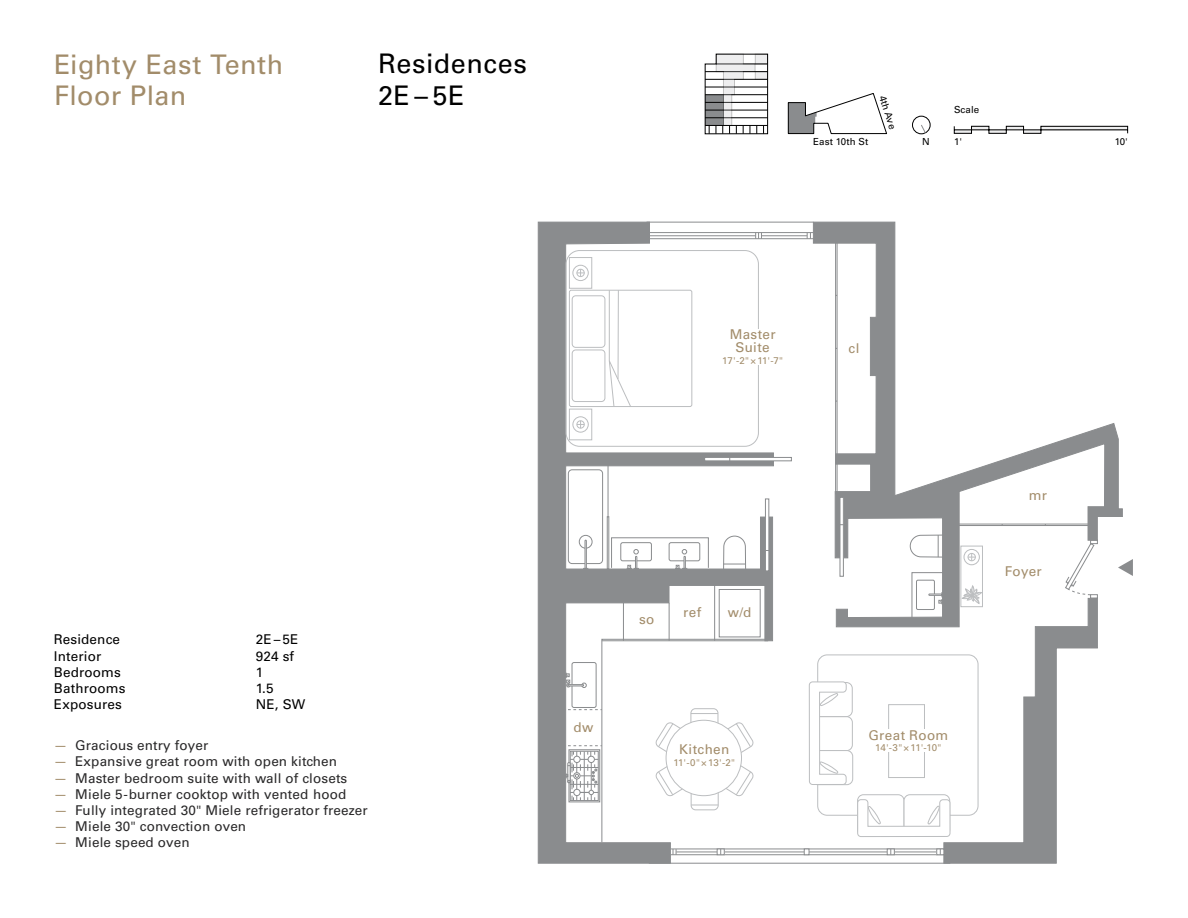
<style>
.page{position:relative;width:1188px;height:918px;background:#fff}
.page>*{position:absolute;margin:0;border:0;box-sizing:border-box;transform-origin:0 0}
.t1{font:27px/31.5px "Univers LT Std";letter-spacing:.015em;color:#a28c6a}
.t2{font:27px/31.5px "Univers LT Std";letter-spacing:.02em;color:#000}
.t3{font:13.5px "Univers LT Std";letter-spacing:.01em;color:#292829}
.t4{font:13.5px "Univers LT Std";letter-spacing:.01em;color:#000}
.t5{font:13.5px/13.5px "Univers LT Std";letter-spacing:.025em;color:#a28c6a;text-align:center}
.t6{font:9.75px "Univers LT Std";letter-spacing:-.015em;color:#a28c6a}
.t7{font:9.75px "Univers LT Std";letter-spacing:.01em;color:#000}
.s1{color:#a28d6b}
</style>
<div class="page">
<svg style="left:813px;top:221px;width:310px;height:407px"></svg>
<svg style="left:537px;top:221px;width:237px;height:643px"></svg>
<svg style="left:1118px;top:559px;width:15px;height:17px"></svg>
<hr style="left:623px;top:603px;width:1px;height:38px;background:#8a8c8e">
<hr style="left:669px;top:603px;width:1px;height:38px;background:#8a8c8e">
<hr style="left:714px;top:584px;width:1px;height:57px;background:#8a8c8e">
<div style="left:566px;top:250px;width:193px;height:197px;border:1px solid #bcbec0;border-radius:14px"></div>
<div style="left:569px;top:290px;width:123px;height:117px;border:1px solid #bcbec0;border-radius:2px"></div>
<svg style="left:608px;top:289px;width:24px;height:119px"></svg>
<hr style="left:618px;top:290px;width:1px;height:89px;background:#bcbec0">
<hr style="left:647px;top:222px;width:166px;height:1px;background:#8a8c8e">
<hr style="left:648px;top:232px;width:165px;height:1px;background:#8a8c8e">
<hr style="left:761px;top:235px;width:46px;height:1px;background:#8a8c8e">
<hr style="left:648px;top:235px;width:108px;height:1px;background:#8a8c8e">
<hr style="left:648px;top:238px;width:168px;height:1px;background:#8a8c8e">
<svg style="left:755px;top:233px;width:7px;height:6px"></svg>
<svg style="left:807px;top:233px;width:4px;height:6px"></svg>
<div style="left:611px;top:537px;width:98px;height:31px;border:1px solid #8a8c8e"></div>
<div style="left:669px;top:542px;width:31px;height:19px;border:1px solid #8a8c8e;border-radius:2px"></div>
<div style="left:620px;top:542px;width:32px;height:19px;border:1px solid #8a8c8e;border-radius:2px"></div>
<svg style="left:723px;top:535px;width:23px;height:37px"></svg>
<hr style="left:837px;top:239px;width:1px;height:256px;background:#8a8c8e">
<hr style="left:835px;top:239px;width:1px;height:255px;background:#8a8c8e">
<div style="left:579px;top:535px;width:14px;height:14px;border:1px solid #8a8c8e;border-radius:50%"></div>
<div style="left:568px;top:469px;width:35px;height:95px;border:1px solid #8a8c8e;border-radius:4px"></div>
<div style="left:607px;top:516px;width:2px;height:54px;border:1px solid #8a8c8e"></div>
<hr style="left:608px;top:464px;width:1px;height:53px;background:#8a8c8e">
<div style="left:719px;top:589px;width:42px;height:48px;border:1px solid #8a8c8e"></div>
<hr style="left:957px;top:524px;width:133px;height:1px;background:#8a8c8e">
<hr style="left:957px;top:525px;width:132px;height:1px;background:#8a8c8e">
<hr style="left:671px;top:854px;width:278px;height:1px;background:#8a8c8e">
<svg style="left:673px;top:850px;width:4px;height:5px"></svg>
<hr style="left:671px;top:849px;width:276px;height:1px;background:#8a8c8e">
<hr style="left:676px;top:852px;width:273px;height:1px;background:#8a8c8e">
<hr style="left:649px;top:863px;width:301px;height:1px;background:#8a8c8e">
<div style="left:572px;top:295px;width:33px;height:53px;border:1px solid #bcbec0;border-radius:4px"></div>
<div style="left:572px;top:350px;width:33px;height:52px;border:1px solid #bcbec0;border-radius:4px"></div>
<div style="left:569px;top:257px;width:23px;height:32px;border:1px solid #bcbec0"></div>
<div style="left:569px;top:409px;width:23px;height:31px;border:1px solid #bcbec0"></div>
<svg style="left:627px;top:549px;width:12px;height:20px"></svg>
<svg style="left:583px;top:539px;width:5px;height:30px"></svg>
<svg style="left:675px;top:549px;width:12px;height:20px"></svg>
<div style="left:765px;top:499px;width:4px;height:72px;border:1px solid #8a8c8e"></div>
<div style="left:704px;top:457px;width:88px;height:4px;border:1px solid #8a8c8e"></div>
<div style="left:840px;top:497px;width:4px;height:80px;border:1px solid #8a8c8e"></div>
<svg style="left:804px;top:849px;width:5px;height:6px"></svg>
<div style="left:717px;top:849px;width:8px;height:6px;border:1px solid #8a8c8e"></div>
<svg style="left:572px;top:264px;width:17px;height:17px"></svg>
<svg style="left:572px;top:416px;width:17px;height:17px"></svg>
<div style="left:812px;top:716px;width:41px;height:35px;border:1px solid #bcbec0;border-radius:6px"></div>
<div style="left:812px;top:682px;width:41px;height:35px;border:1px solid #bcbec0;border-radius:6px"></div>
<div style="left:812px;top:750px;width:41px;height:35px;border:1px solid #bcbec0;border-radius:6px"></div>
<svg style="left:809px;top:681px;width:38px;height:104px"></svg>
<svg style="left:857px;top:534px;width:241px;height:330px"></svg>
<svg style="left:564px;top:638px;width:206px;height:205px"></svg>
<div style="left:722px;top:353px;width:61px;height:11px;background:#fff"></div>
<div style="left:672px;top:755px;width:65px;height:12px;background:#fff"></div>
<div style="left:676px;top:745px;width:56px;height:10px;background:#fff"></div>
<div style="left:711px;top:329px;width:84px;height:24px;background:#fff"></div>
<div style="left:875px;top:740px;width:67px;height:12px;background:#fff"></div>
<div style="left:869px;top:730px;width:79px;height:10px;background:#fff"></div>
<svg style="left:954px;top:126px;width:174px;height:8px"></svg>
<div style="left:912px;top:116px;width:18px;height:18px;border:1px solid #000;border-radius:50%"></div>
<svg style="left:921px;top:125px;width:5px;height:8px"></svg>
<svg style="left:705px;top:54px;width:63px;height:80px"></svg>
<svg style="left:788px;top:93px;width:99px;height:41px"></svg>
<h1 class="t1" style="left:54px;top:48px;width:231px">Eighty East Tenth<br>Floor Plan</h1>
<h1 class="t2" style="left:378px;top:48px;width:150px">Residences<br>2E–5E</h1>
<p class="t7" style="left:813px;top:136px;width:57px">East 10th St</p>
<p class="t7" style="left:888px;top:94px;width:36px;rotate:72deg">4th Ave</p>
<p class="t7" style="left:954px;top:104px;width:27px">Scale</p>
<p class="t7" style="left:922px;top:135px;width:9px">N</p>
<p class="t7" style="left:954px;top:135px;width:10px">1'</p>
<p class="t7" style="left:1115px;top:135px;width:15px">10'</p>
<p class="t4" style="left:54px;top:632px;width:68px">Residence</p>
<p class="t4" style="left:256px;top:632px;width:44px">2E–5E</p>
<p class="t4" style="left:54px;top:648px;width:49px">Interior</p>
<p class="t4" style="left:256px;top:648px;width:40px">924 sf</p>
<p class="t4" style="left:54px;top:664px;width:68px">Bedrooms</p>
<p class="t4" style="left:256px;top:664px;width:9px">1</p>
<p class="t4" style="left:54px;top:680px;width:73px">Bathrooms</p>
<p class="t4" style="left:256px;top:680px;width:19px">1.5</p>
<p class="t4" style="left:54px;top:697px;width:69px">Exposures</p>
<p class="t4" style="left:256px;top:697px;width:51px">NE, SW</p>
<p class="t3" style="left:54px;top:737px;width:156px"><span class="s1">—</span> Gracious entry foyer</p>
<p class="t3" style="left:54px;top:754px;width:285px"><span class="s1">—</span> Expansive great room with open kitchen</p>
<p class="t3" style="left:54px;top:770px;width:295px"><span class="s1">—</span> Master bedroom suite with wall of closets</p>
<p class="t3" style="left:54px;top:786px;width:294px"><span class="s1">—</span> Miele 5-burner cooktop with vented hood</p>
<p class="t3" style="left:54px;top:802px;width:315px"><span class="s1">—</span> Fully integrated 30" Miele refrigerator freezer</p>
<p class="t3" style="left:54px;top:818px;width:194px"><span class="s1">—</span> Miele 30" convection oven</p>
<p class="t3" style="left:54px;top:835px;width:137px"><span class="s1">—</span> Miele speed oven</p>
<p class="t5" style="left:730px;top:327px;width:47px">Master<br>Suite</p>
<p class="t6" style="left:722px;top:355px;width:62px">17'-2"×11'-7"</p>
<p class="t5" style="left:574px;top:720px;width:21px">dw</p>
<p class="t5" style="left:639px;top:613px;width:17px">so</p>
<p class="t5" style="left:683px;top:606px;width:20px">ref</p>
<p class="t5" style="left:728px;top:606px;width:25px">w/d</p>
<p class="t5" style="left:679px;top:743px;width:52px">Kitchen</p>
<p class="t6" style="left:673px;top:757px;width:63px">11'-0"×13'-2"</p>
<p class="t5" style="left:848px;top:342px;width:12px">cl</p>
<p class="t5" style="left:1029px;top:488px;width:20px">mr</p>
<p class="t5" style="left:1005px;top:565px;width:38px">Foyer</p>
<p class="t5" style="left:869px;top:728px;width:81px">Great Room</p>
<p class="t6" style="left:875px;top:742px;width:68px">14'-3"×11'-10"</p>
</div>
